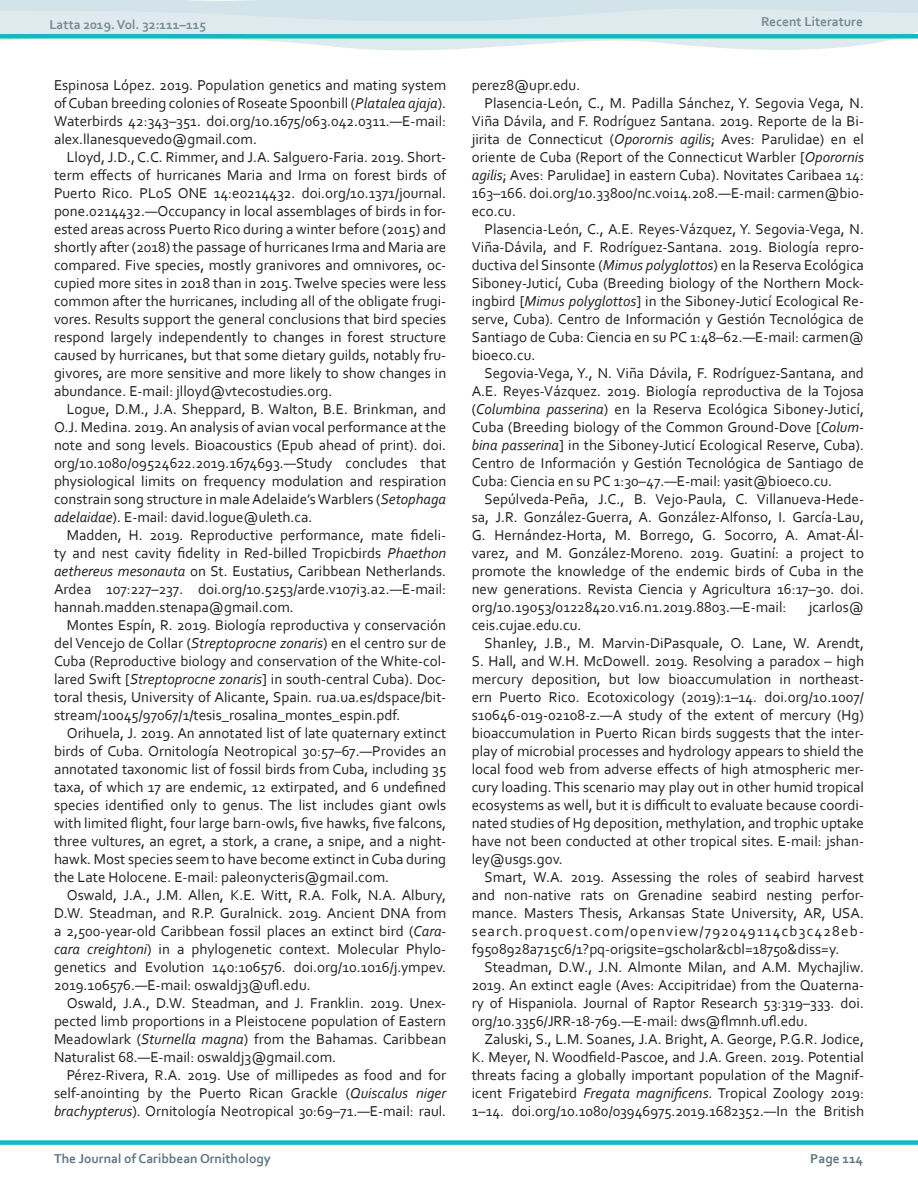
<style>
.page{position:relative;width:918px;height:1188px;background:#fff}
.page>*{position:absolute;margin:0;border:0;box-sizing:border-box;transform-origin:0 0}
.main_body_text{font:15px/18px "Corbel";color:#231f20;text-align:justify}
.t1{font:700 13.5px "Corbel";color:#758b95}
.t2{font:700 13.5px "Corbel";color:#5f7682}
.s1{font-style:italic}
</style>
<div class="page">
<svg style="left:0;top:0;width:918px;height:51px;fill:#deeaee"></svg>
<div style="left:0;top:1140px;width:918px;height:5px;background:#16b7c3"></div>
<div style="left:0;top:34px;width:918px;height:5px;background:#16b7c3"></div>
<p class="t1" style="left:49px;top:16px;width:158px">Latta 2019. Vol. 32:111–115</p>
<p class="t1" style="left:761px;top:13px;width:103px">Recent Literature</p>
<p class="main_body_text" style="left:54px;top:76px;width:394px">Espinosa López. 2019. Population genetics and mating system of Cuban breeding colonies of Roseate Spoonbill (<span class="s1">Platalea ajaja</span>).<br>Waterbirds 42:343–351. doi.org/10.1675/063.042.0311.—E-mail: alex.llanesquevedo@gmail.com.</p>
<p class="main_body_text" style="left:54px;top:148px;width:394px;text-indent:13px">Lloyd, J.D., C.C. Rimmer, and J.A. Salguero-Faria. 2019. Short&shy;term effects of hurricanes Maria and Irma on forest birds of Puerto Rico. PLoS ONE 14:e0214432. doi.org/10.1371/journal. pone.0214432.—Occupancy in local assemblages of birds in for&shy;ested areas across Puerto Rico during a winter before (2015) and shortly after (2018) the passage of hurricanes Irma and Maria are compared. Five species, mostly granivores and omnivores, oc&shy;cupied more sites in 2018 than in 2015. Twelve species were less common after the hurricanes, including all of the obligate frugi&shy;vores. Results support the general conclusions that bird species respond largely independently to changes in forest structure caused by hurricanes, but that some dietary guilds, notably fru&shy;givores, are more sensitive and more likely to show changes in abundance. E-mail: jlloyd@vtecostudies.org.</p>
<p class="main_body_text" style="left:54px;top:400px;width:394px;text-indent:13px">Logue, D.M., J.A. Sheppard, B. Walton, B.E. Brinkman, and O.J. Medina. 2019. An analysis of avian vocal performance at the note and song levels. Bioacoustics (Epub ahead of print). doi. org/10.1080/09524622.2019.1674693.—Study concludes that physiological limits on frequency modulation and respiration constrain song structure in male Adelaide’s Warblers (<span class="s1">Setophaga adelaidae</span>). E-mail: david.logue@uleth.ca.</p>
<p class="main_body_text" style="left:54px;top:526px;width:394px;text-indent:13px">Madden, H. 2019. Reproductive performance, mate fideli&shy;ty and nest cavity fidelity in Red-billed Tropicbirds <span class="s1">Phaethon aethereus mesonauta</span> on St. Eustatius, Caribbean Netherlands.<br>Ardea 107:227–237. doi.org/10.5253/arde.v107i3.a2.—E-mail: hannah.madden.stenapa@gmail.com.</p>
<p class="main_body_text" style="left:54px;top:616px;width:394px;text-indent:13px">Montes Espín, R. 2019. Biología reproductiva y conservación del Vencejo de Collar (<span class="s1">Streptoprocne zonaris</span>) en el centro sur de Cuba (Reproductive biology and conservation of the White-col&shy;lared Swift [<span class="s1">Streptoprocne zonaris</span>] in south-central Cuba). Doc&shy;toral thesis, University of Alicante, Spain. rua.ua.es/dspace/bit&shy;stream/10045/97067/1/tesis_rosalina_montes_espin.pdf.</p>
<p class="main_body_text" style="left:54px;top:724px;width:394px;text-indent:13px">Orihuela, J. 2019. An annotated list of late quaternary extinct birds of Cuba. Ornitología Neotropical 30:57–67.—Provides an annotated taxonomic list of fossil birds from Cuba, including 35 taxa, of which 17 are endemic, 12 extirpated, and 6 undefined species identified only to genus. The list includes giant owls with limited flight, four large barn-owls, five hawks, five falcons, three vultures, an egret, a stork, a crane, a snipe, and a night&shy;hawk. Most species seem to have become extinct in Cuba during the Late Holocene. E-mail: paleonycteris@gmail.com.</p>
<p class="main_body_text" style="left:54px;top:886px;width:394px;text-indent:13px">Oswald, J.A., J.M. Allen, K.E. Witt, R.A. Folk, N.A. Albury, D.W. Steadman, and R.P. Guralnick. 2019. Ancient DNA from a 2,500-year-old Caribbean fossil places an extinct bird (<span class="s1">Cara&shy;cara creightoni</span>) in a phylogenetic context. Molecular Phylo&shy;genetics and Evolution 140:106576. doi.org/10.1016/j.ympev.<br>2019.106576.—E-mail: oswaldj3@ufl.edu.</p>
<p class="main_body_text" style="left:54px;top:994px;width:394px;text-indent:13px">Oswald, J.A., D.W. Steadman, and J. Franklin. 2019. Unex&shy;pected limb proportions in a Pleistocene population of Eastern Meadowlark (<span class="s1">Sturnella magna</span>) from the Bahamas. Caribbean Naturalist 68.—E-mail: oswaldj3@gmail.com.</p>
<p class="main_body_text" style="left:54px;top:1066px;width:394px;text-indent:13px">Pérez-Rivera, R.A. 2019. Use of millipedes as food and for self-anointing by the Puerto Rican Grackle (<span class="s1">Quiscalus niger brachypterus</span>). Ornitología Neotropical 30:69–71.—E-mail: raul.</p>
<p class="main_body_text" style="left:472px;top:76px;width:110px">perez8@upr.edu.</p>
<p class="main_body_text" style="left:472px;top:94px;width:394px;text-indent:13px">Plasencia-León, C., M. Padilla Sánchez, Y. Segovia Vega, N.<br>Viña Dávila, and F. Rodríguez Santana. 2019. Reporte de la Bi&shy;jirita de Connecticut (<span class="s1">Oporornis agilis</span>; Aves: Parulidae) en el oriente de Cuba (Report of the Connecticut Warbler [<span class="s1">Oporornis agilis</span>; Aves: Parulidae] in eastern Cuba). Novitates Caribaea 14:<br>163–166. doi.org/10.33800/nc.v0i14.208.—E-mail: carmen@bio&shy;eco.cu.</p>
<p class="main_body_text" style="left:472px;top:220px;width:394px;text-indent:13px">Plasencia-León, C., A.E. Reyes-Vázquez, Y. Segovia-Vega, N.<br>Viña-Dávila, and F. Rodríguez-Santana. 2019. Biología repro&shy;ductiva del Sinsonte (<span class="s1">Mimus polyglottos</span>) en la Reserva Ecológica Siboney-Juticí, Cuba (Breeding biology of the Northern Mock&shy;ingbird [<span class="s1">Mimus polyglottos</span>] in the Siboney-Juticí Ecological Re&shy;serve, Cuba). Centro de Información y Gestión Tecnológica de Santiago de Cuba: Ciencia en su PC 1:48–62.—E-mail: carmen@ bioeco.cu.</p>
<p class="main_body_text" style="left:472px;top:364px;width:394px;text-indent:13px">Segovia-Vega, Y., N. Viña Dávila, F. Rodríguez-Santana, and A.E. Reyes-Vázquez. 2019. Biología reproductiva de la Tojosa (<span class="s1">Columbina passerina</span>) en la Reserva Ecológica Siboney-Juticí, Cuba (Breeding biology of the Common Ground-Dove [<span class="s1">Colum&shy;bina passerina</span>] in the Siboney-Juticí Ecological Reserve, Cuba).<br>Centro de Información y Gestión Tecnológica de Santiago de Cuba: Ciencia en su PC 1:30–47.—E-mail: yasit@bioeco.cu.</p>
<p class="main_body_text" style="left:472px;top:490px;width:394px;text-indent:13px">Sepúlveda-Peña, J.C., B. Vejo-Paula, C. Villanueva-Hede&shy;sa, J.R. González-Guerra, A. González-Alfonso, I. García-Lau, G. Hernández-Horta, M. Borrego, G. Socorro, A. Amat-Ál&shy;varez, and M. González-Moreno. 2019. Guatiní: a project to promote the knowledge of the endemic birds of Cuba in the new generations. Revista Ciencia y Agricultura 16:17–30. doi. org/10.19053/01228420.v16.n1.2019.8803.—E-mail:</p>
<p class="main_body_text" style="left:809px;top:598px;width:57px">jcarlos@</p>
<p class="main_body_text" style="left:472px;top:616px;width:111px">ceis.cujae.edu.cu.</p>
<p class="main_body_text" style="left:472px;top:634px;width:394px;text-indent:13px">Shanley, J.B., M. Marvin-DiPasquale, O. Lane, W. Arendt, S. Hall, and W.H. McDowell. 2019. Resolving a paradox – high mercury deposition, but low bioaccumulation in northeast&shy;ern Puerto Rico. Ecotoxicology (2019):1–14. doi.org/10.1007/ s10646-019-02108-z.—A study of the extent of mercury (Hg) bioaccumulation in Puerto Rican birds suggests that the inter&shy;play of microbial processes and hydrology appears to shield the local food web from adverse effects of high atmospheric mer&shy;cury loading. This scenario may play out in other humid tropical ecosystems as well, but it is difficult to evaluate because coordi&shy;nated studies of Hg deposition, methylation, and trophic uptake have not been conducted at other tropical sites. E-mail: jshan&shy;ley@usgs.gov.</p>
<p class="main_body_text" style="left:472px;top:868px;width:394px;text-indent:13px">Smart, W.A. 2019. Assessing the roles of seabird harvest and non-native rats on Grenadine seabird nesting perfor&shy;mance. Masters Thesis, Arkansas State University, AR, USA. search.proquest.com/openview/792049114cb3c428eb&shy;f9508928a715c6/1?pq-origsite=gscholar&amp;cbl=18750&amp;diss=y.</p>
<p class="main_body_text" style="left:472px;top:958px;width:394px;text-indent:13px">Steadman, D.W., J.N. Almonte Milan, and A.M. Mychajliw.<br>2019. An extinct eagle (Aves: Accipitridae) from the Quaterna&shy;ry of Hispaniola. Journal of Raptor Research 53:319–333. doi. org/10.3356/JRR-18-769.—E-mail: dws@flmnh.ufl.edu.</p>
<p class="main_body_text" style="left:472px;top:1030px;width:394px;text-indent:13px">Zaluski, S., L.M. Soanes, J.A. Bright, A. George, P.G.R. Jodice, K. Meyer, N. Woodfield-Pascoe, and J.A. Green. 2019. Potential threats facing a globally important population of the Magnif&shy;icent Frigatebird <span class="s1">Fregata magnificens</span>. Tropical Zoology 2019:<br>1–14. doi.org/10.1080/03946975.2019.1682352.—In the British</p>
<p class="t2" style="left:54px;top:1150px;width:218px">The Journal of Caribbean Ornithology</p>
<p class="t2" style="left:810px;top:1150px;width:54px">Page 114</p>
</div>
